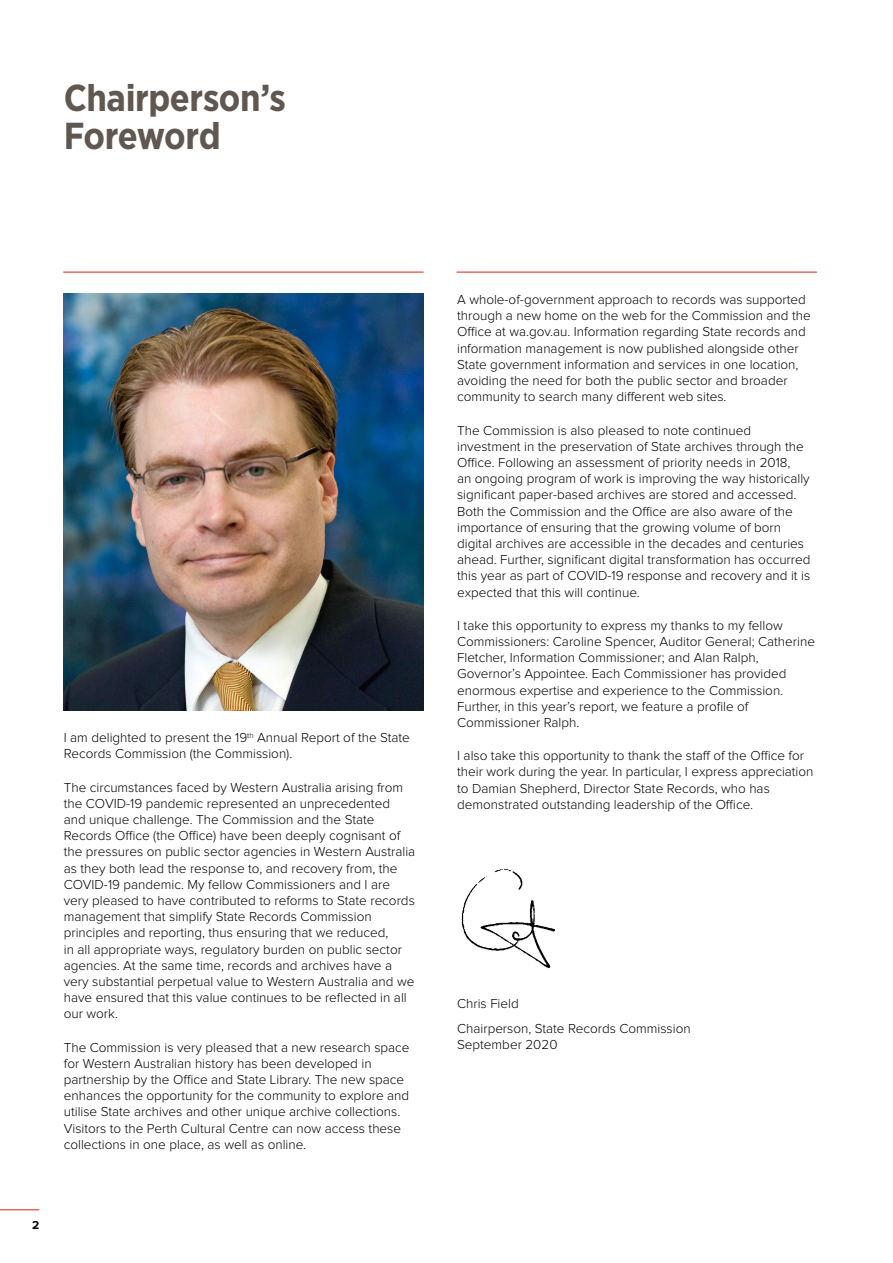
<style>
.page{position:relative;width:893px;height:1263px;background:#fff}
.page>*{position:absolute;margin:0;border:0;box-sizing:border-box;transform-origin:0 0}
.t1{font:700 37.5px/37.5px "Gotham Narrow";letter-spacing:-.01em;color:#605750}
.t2{font:300 13.5px/16.2px "Proxima Nova";color:#000}
.t3{font:700 12px "Proxima Nova";color:#000}
</style>
<div class="page">
<hr style="left:64px;top:271px;width:359px;height:2px;background:#ed6862">
<hr style="left:457px;top:271px;width:359px;height:2px;background:#ed6862">
<hr style="left:0;top:1209px;width:39px;height:1px;background:#ed6862">
<img style="left:64px;top:293px;width:359px;height:417px">
<img style="left:461px;top:869px;width:94px;height:100px">
<h1 class="t1" style="left:64px;top:79px;width:223px">Chairperson’s<br>Foreword</h1>
<p class="t2" style="left:64px;top:730px;width:348px">I am delighted to present the 19<sup>th</sup> Annual Report of the State<br>Records Commission (the Commission).</p>
<p class="t2" style="left:64px;top:779px;width:353px">The circumstances faced by Western Australia arising from the COVID-19 pandemic represented an unprecedented and unique challenge. The Commission and the State Records Office (the Office) have been deeply cognisant of the pressures on public sector agencies in Western Australia as they both lead the response to, and recovery from, the COVID-19 pandemic. My fellow Commissioners and I are very pleased to have contributed to reforms to State records management that simplify State Records Commission principles and reporting, thus ensuring that we reduced,<br>in all appropriate ways, regulatory burden on public sector agencies. At the same time, records and archives have a very substantial perpetual value to Western Australia and we have ensured that this value continues to be reflected in all our work.</p>
<p class="t2" style="left:64px;top:1039px;width:347px">The Commission is very pleased that a new research space for Western Australian history has been developed in partnership by the Office and State Library. The new space enhances the opportunity for the community to explore and utilise State archives and other unique archive collections.<br>Visitors to the Perth Cultural Centre can now access these collections in one place, as well as online.</p>
<p class="t3" style="left:32px;top:1219px;width:9px">2</p>
<p class="t2" style="left:457px;top:292px;width:355px">A whole-of-government approach to records was supported through a new home on the web for the Commission and the Office at wa.gov.au. Information regarding State records and information management is now published alongside other State government information and services in one location, avoiding the need for both the public sector and broader community to search many different web sites.</p>
<p class="t2" style="left:457px;top:422px;width:355px">The Commission is also pleased to note continued investment in the preservation of State archives through the Office. Following an assessment of priority needs in 2018,<br>an ongoing program of work is improving the way historically significant paper-based archives are stored and accessed.<br>Both the Commission and the Office are also aware of the importance of ensuring that the growing volume of born digital archives are accessible in the decades and centuries ahead. Further, significant digital transformation has occurred this year as part of COVID-19 response and recovery and it is expected that this will continue.</p>
<p class="t2" style="left:457px;top:618px;width:359px">I take this opportunity to express my thanks to my fellow Commissioners: Caroline Spencer, Auditor General; Catherine Fletcher, Information Commissioner; and Alan Ralph, Governor’s Appointee. Each Commissioner has provided enormous expertise and experience to the Commission.<br>Further, in this year’s report, we feature a profile of Commissioner Ralph.</p>
<p class="t2" style="left:457px;top:748px;width:358px">I also take this opportunity to thank the staff of the Office for their work during the year. In particular, I express appreciation to Damian Shepherd, Director State Records, who has demonstrated outstanding leadership of the Office.</p>
<p class="t2" style="left:457px;top:992px;width:235px;line-height:24.8px">Chris Field<br>Chairperson, State Records Commission</p>
<p class="t2" style="left:457px;top:1037px;width:102px">September 2020</p>
</div>
